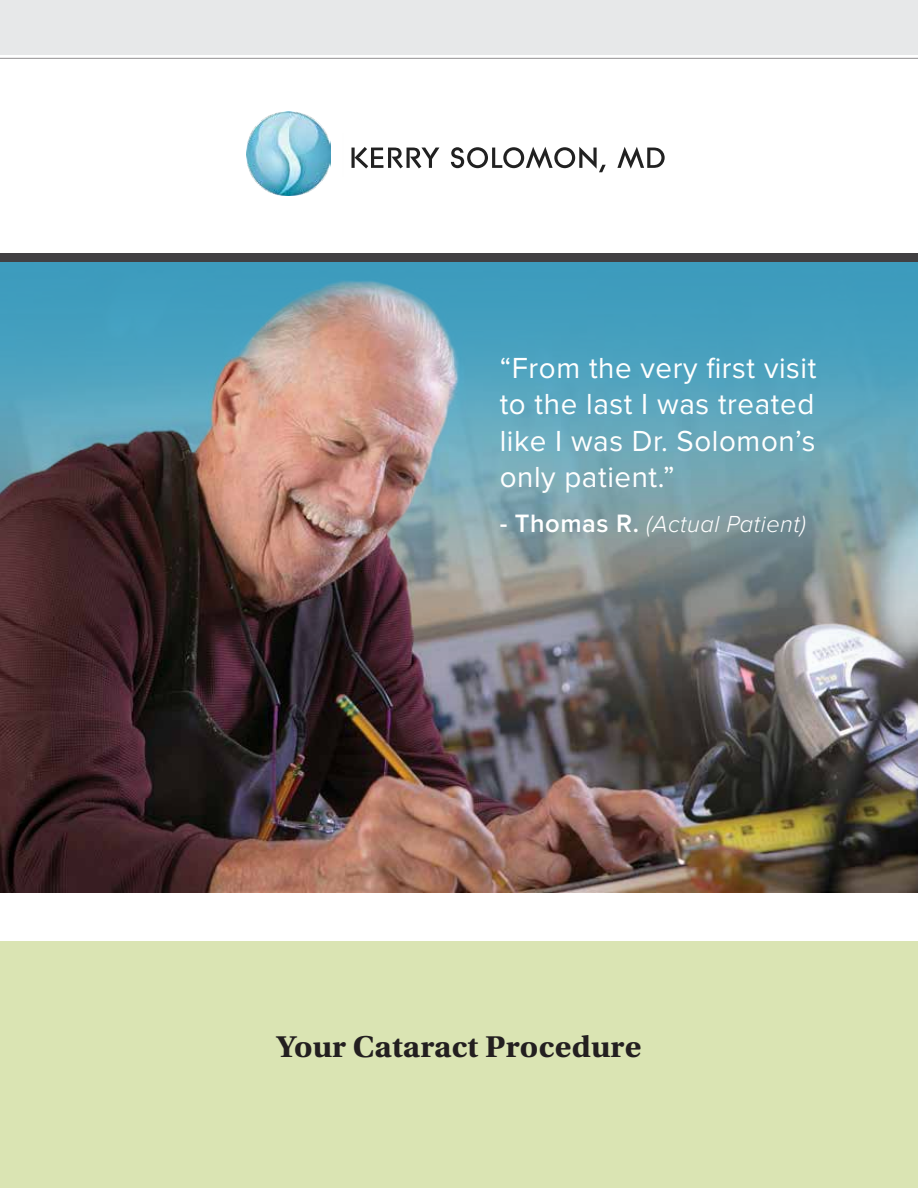
<style>
.page{position:relative;width:918px;height:1188px;background:#fff}
.page>*{position:absolute;margin:0;border:0;box-sizing:border-box;transform-origin:0 0}
.t1{font:700 31.65px "Utopia Std";color:#231f20;scale:1.04 1}
.t2{font:30.15px/36.2px "Proxima Nova";letter-spacing:.02em;color:#fff;text-align:justify}
.t3{font:italic 300 24.15px "Proxima Nova";letter-spacing:.02em;color:#fff}
.s1{font-weight:600;font-style:normal;font-size:26.1px}
</style>
<div class="page">
<div style="left:0;top:253px;width:918px;height:8px;background:#414042"></div>
<div style="left:0;top:941px;width:918px;height:247px;background:#dae4b3"></div>
<div style="left:0;top:0;width:918px;height:55px;background:#e7e8e9"></div>
<hr style="left:0;top:58px;width:918px;height:1px;background:#918f90">
<img style="left:0;top:262px;width:918px;height:630px">
<svg style="left:351px;top:147px;width:88px;height:21px"></svg>
<svg style="left:451px;top:147px;width:155px;height:25px"></svg>
<svg style="left:617px;top:147px;width:48px;height:22px"></svg>
<img style="left:246px;top:111px;width:85px;height:85px">
<p class="t2" style="left:500px;top:351px;width:318px">“From the very first visit to the last I was treated like I was Dr. Solomon’s only patient.”</p>
<p class="t3" style="left:500px;top:510px;width:308px"><span class="s1">- Thomas R.</span> (Actual Patient)</p>
<p class="t1" style="left:277px;top:1029px;width:352px">Your Cataract Procedure</p>
</div>
